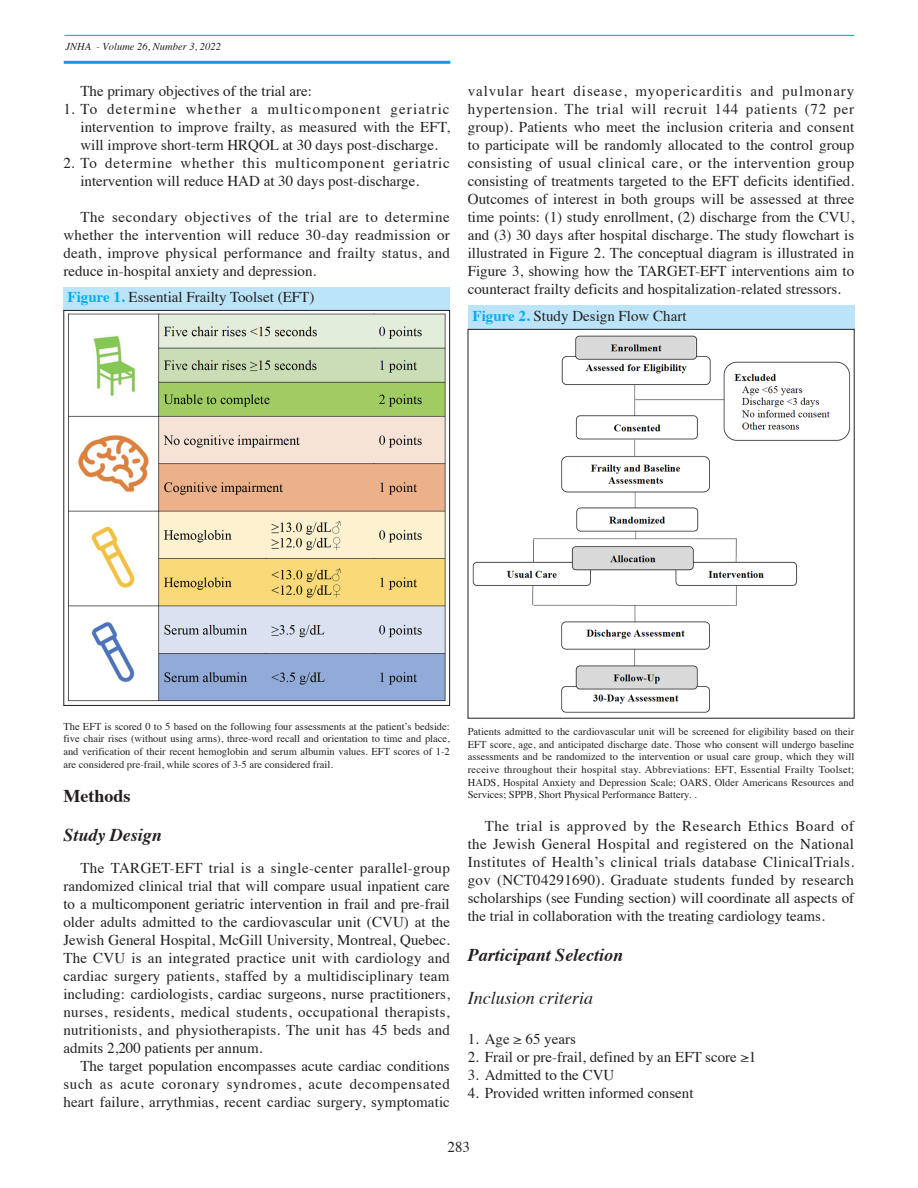
<style>
.page{position:relative;width:918px;height:1188px;background:#fff}
.page>*{position:absolute;margin:0;border:0;box-sizing:border-box;transform-origin:0 0}
._2EME_SS_TITRE{font:italic 700 18px "Times";color:#231f20}
._2EME_SS_TITRE-2{font:18px "Times Italic 2";color:#231f20}
.TITRE_1{font:700 18px "Times";color:#231f20}
.TITRE_1-2{font:15px/18px "Times Roman 2";color:#231f20;text-align:justify}
.TITRE_1-3{font:15px/18px "Times Roman 2";letter-spacing:.03em;color:#231f20}
.t1{font:15px "Times";color:#231f20}
.t2{font:10.5px/12.6px "Times Roman 2";color:#231f20;text-align:justify}
.t3{font:10.5px "Times Italic 2";color:#231f20}
.s1{font-family:"Times";font-weight:700;color:#00aeef}
.s2{font-family:"Times"}
</style>
<div class="page">
<hr style="left:64px;top:35px;width:790px;height:1px;background:#009fe2">
<hr style="left:64px;top:61px;width:386px;height:3px;background:#009fe2">
<div style="left:63px;top:287px;width:387px;height:23px;background:#bbe4f9"></div>
<img style="left:68px;top:313px;width:378px;height:389px">
<div style="left:63px;top:310px;width:387px;height:396px;border:1px solid #231f20"></div>
<div style="left:468px;top:306px;width:387px;height:23px;background:#bbe4f9"></div>
<img style="left:472px;top:335px;width:379px;height:378px">
<p class="t3" style="left:66px;top:38px;width:157px">JNHA - Volume 26, Number 3, 2022</p>
<p class="TITRE_1-2" style="left:80px;top:81px;width:233px">The primary objectives of the trial are:</p>
<p class="TITRE_1-2" style="left:80px;top:99px;width:371px;text-indent:-17px">1. To determine whether a multicomponent geriatric intervention to improve frailty, as measured with the EFT, will improve short-term HRQOL at 30 days post-discharge.</p>
<p class="TITRE_1-3" style="left:80px;top:153px;width:371px;text-indent:-17px">2. To determine whether this multicomponent geriatric intervention will reduce HAD at 30 days post-discharge.</p>
<p class="TITRE_1-2" style="left:63px;top:207px;width:388px;text-indent:17px">The secondary objectives of the trial are to determine whether the intervention will reduce 30-day readmission or death, improve physical performance and frailty status, and reduce in-hospital anxiety and depression.</p>
<p class="TITRE_1-2" style="left:68px;top:287px;width:248px"><span class="s1">Figure 1.</span> Essential Frailty Toolset (EFT)</p>
<p class="TITRE_1-2" style="left:468px;top:81px;width:388px">valvular heart disease, myopericarditis and pulmonary <span class="s2">hypertension. The trial will recruit 144 patients (72 per </span>group). Patients who meet the inclusion criteria and consent to participate will be randomly allocated to the control group consisting of usual clinical care, or the intervention group consisting of treatments targeted to the EFT deficits identified.<br>Outcomes of interest in both groups will be assessed at three time points: (1) study enrollment, (2) discharge from the CVU, and (3) 30 days after hospital discharge. The study flowchart is illustrated in Figure 2. The conceptual diagram is illustrated in Figure 3, showing how the TARGET-EFT interventions aim to counteract frailty deficits and hospitalization-related stressors.</p>
<p class="TITRE_1-2" style="left:473px;top:306px;width:215px"><span class="s1">Figure 2.</span> Study Design Flow Chart</p>
<p class="t2" style="left:63px;top:719px;width:388px"><span class="s2">The EFT is scored 0 to 5 based on the following four assessments at the patient’s bedside: </span>five chair rises (without using arms), three-word recall and orientation to time and place, and verification of their recent hemoglobin and serum albumin values. EFT scores of 1-2 <span class="s2">are considered pre-frail, while scores of 3-5 are considered frail.</span></p>
<p class="TITRE_1" style="left:63px;top:779px;width:68px">Methods</p>
<p class="_2EME_SS_TITRE" style="left:63px;top:819px;width:100px">Study Design</p>
<p class="TITRE_1-2" style="left:63px;top:858px;width:388px;text-indent:17px">The TARGET-EFT trial is a single-center parallel-group randomized clinical trial that will compare usual inpatient care to a multicomponent geriatric intervention in frail and pre-frail older adults admitted to the cardiovascular unit (CVU) at the <span class="s2">Jewish General Hospital, McGill University, Montreal, Quebec.<br></span>The CVU is an integrated practice unit with cardiology and cardiac surgery patients, staffed by a multidisciplinary team including: cardiologists, cardiac surgeons, nurse practitioners, nurses, residents, medical students, occupational therapists, <span class="s2">nutritionists, and physiotherapists. The unit has 45 beds and </span>admits 2,200 patients per annum.</p>
<p class="TITRE_1-2" style="left:63px;top:1056px;width:388px;text-indent:17px">The target population encompasses acute cardiac conditions such as acute coronary syndromes, acute decompensated heart failure, arrythmias, recent cardiac surgery, symptomatic</p>
<p class="t2" style="left:468px;top:725px;width:388px">Patients admitted to the cardiovascular unit will be screened for eligibility based on their EFT score, age, and anticipated discharge date. Those who consent will undergo baseline assessments and be randomized to the intervention or usual care group, which they will receive throughout their hospital stay. Abbreviations: EFT, Essential Frailty Toolset; HADS, Hospital Anxiety and Depression Scale; OARS, Older Americans Resources and Services; SPPB, Short Physical Performance Battery. .</p>
<p class="TITRE_1-2" style="left:468px;top:816px;width:388px;text-indent:17px">The trial is approved by the Research Ethics Board of <span class="s2">the Jewish General Hospital and registered on the National </span>Institutes of Health’s clinical trials database ClinicalTrials. <span class="s2">gov (NCT04291690). Graduate students funded by research </span>scholarships (see Funding section) will coordinate all aspects of the trial in collaboration with the treating cardiology teams.</p>
<p class="_2EME_SS_TITRE" style="left:468px;top:938px;width:157px">Participant Selection</p>
<p class="_2EME_SS_TITRE-2" style="left:468px;top:982px;width:127px">Inclusion criteria</p>
<p class="t1" style="left:468px;top:1025px;width:110px">1. Age ≥ 65 years</p>
<p class="t1" style="left:468px;top:1043px;width:290px">2. Frail or pre-frail, defined by an EFT score ≥1</p>
<p class="TITRE_1-2" style="left:468px;top:1064px;width:148px">3. Admitted to the CVU</p>
<p class="TITRE_1-2" style="left:468px;top:1082px;width:227px">4. Provided written informed consent</p>
<p class="TITRE_1-2" style="left:448px;top:1136px;width:24px">283</p>
</div>
